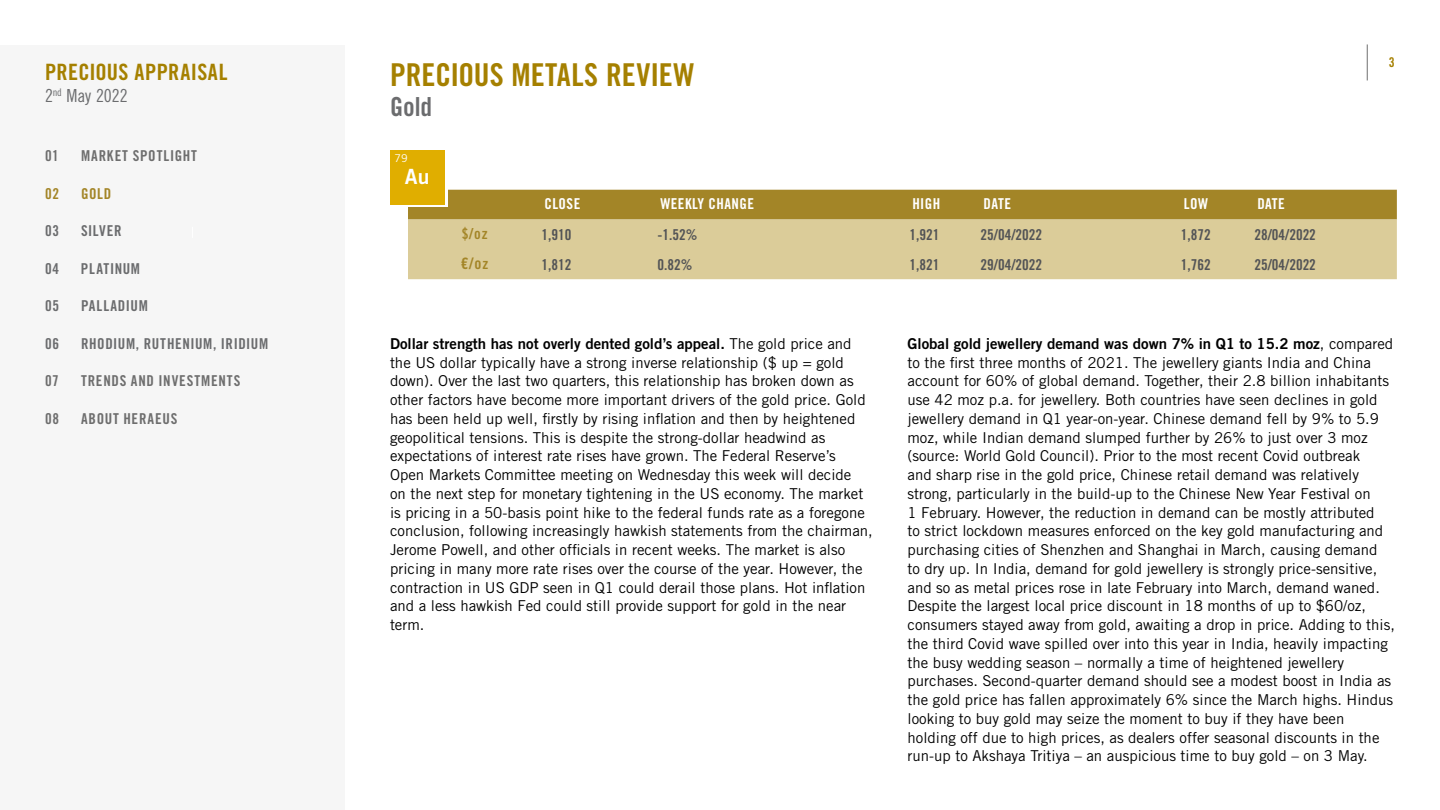
<style>
.page{position:relative;width:1440px;height:810px;background:#fff}
.page>*{position:absolute;margin:0;border:0;box-sizing:border-box;transform-origin:0 0}
.t1{font:31.5px "Trade Gothic LT Std Bd Cn 20";color:#a58000}
.t2{font:26.25px "Trade Gothic LT Std Bd Cn 20";color:#6b6c6e}
.t3{font:22.5px "Trade Gothic LT Std Bd Cn 20";letter-spacing:.015em;color:#a58000}
.t4{font:21px "Trade Gothic LT Std Bd 2";color:#fff}
.t5{font:18px "Trade Gothic LT Std Cn 18";letter-spacing:-.005em;color:#6b6c6e}
.t6{font:15.75px "Trade Gothic LT Std Bd Cn 20";color:#a38527}
.t7{font:15px/18.8px "Trade Gothic LT Std";color:#000}
.t8{font:15px "Trade Gothic LT Std Bd 2";color:#000}
.t9{font:15px "Trade Gothic LT Std Bd Cn 20";color:#535456}
.t10{font:15px "Trade Gothic LT Std Bd Cn 20";letter-spacing:.04em;color:#6b6c6e}
.t11{font:15px "Trade Gothic LT Std Bd Cn 20";letter-spacing:.055em;color:#6e6e6e}
.t12{font:15px "Trade Gothic LT Std Bd Cn 20";letter-spacing:.03em;color:#fff}
.t13{font:15px "Trade Gothic LT Std Bd Cn 20";letter-spacing:.05em;color:#a38527}
.t14{font:13.5px "Trade Gothic LT Std Bd Cn 20";color:#a58000}
.t15{font:10.8px "Trade Gothic LT Std";color:#fff}
.s1{font-size:15px}
.s2{font-family:"Trade Gothic LT Std"}
</style>
<div class="page">
<hr style="left:1367px;top:44px;width:1px;height:36px;background:#6e6e6e">
<div style="left:408px;top:190px;width:989px;height:30px;background:#a38527"></div>
<div style="left:408px;top:220px;width:989px;height:59px;background:#dbcc99"></div>
<div style="left:0;top:45px;width:345px;height:765px;background:#f6f6f6"></div>
<svg style="left:393px;top:152px;width:54px;height:55px"></svg>
<div style="left:390px;top:150px;width:54px;height:54px;background:#e0ae00"></div>
<h3 class="t3" style="left:45px;top:58px;width:184px">PRECIOUS APPRAISAL</h3>
<p class="t5" style="left:45px;top:85px;width:84px">2<sup>nd</sup> May 2022</p>
<p class="t11" style="left:45px;top:147px;width:15px">01</p>
<p class="t11" style="left:81px;top:147px;width:117px">MARKET SPOTLIGHT</p>
<p class="t13" style="left:45px;top:184px;width:16px">02</p>
<p class="t13" style="left:81px;top:184px;width:32px">GOLD</p>
<p class="t10" style="left:45px;top:222px;width:16px">03</p>
<p class="t10" style="left:81px;top:222px;width:42px">SILVER</p>
<p class="t10" style="left:45px;top:259px;width:16px">04</p>
<p class="t10" style="left:81px;top:259px;width:61px">PLATINUM</p>
<p class="t10" style="left:45px;top:297px;width:16px">05</p>
<p class="t10" style="left:81px;top:297px;width:68px">PALLADIUM</p>
<p class="t10" style="left:45px;top:334px;width:16px">06</p>
<p class="t10" style="left:81px;top:334px;width:189px">RHODIUM, RUTHENIUM, IRIDIUM</p>
<p class="t11" style="left:45px;top:372px;width:15px">07</p>
<p class="t11" style="left:81px;top:372px;width:161px">TRENDS AND INVESTMENTS</p>
<p class="t11" style="left:45px;top:409px;width:16px">08</p>
<p class="t11" style="left:81px;top:409px;width:98px">ABOUT HERAEUS</p>
<h1 class="t1" style="left:390px;top:56px;width:306px">PRECIOUS METALS REVIEW</h1>
<h2 class="t2" style="left:390px;top:91px;width:44px">Gold</h2>
<p class="t15" style="left:395px;top:152px;width:15px">79</p>
<h3 class="t4" style="left:405px;top:164px;width:26px">Au</h3>
<p class="t12" style="left:544px;top:194px;width:37px">CLOSE</p>
<p class="t12" style="left:660px;top:194px;width:95px">WEEKLY CHANGE</p>
<p class="t12" style="left:912px;top:194px;width:30px">HIGH</p>
<p class="t12" style="left:984px;top:194px;width:29px">DATE</p>
<p class="t12" style="left:1184px;top:194px;width:26px">LOW</p>
<p class="t12" style="left:1257px;top:194px;width:29px">DATE</p>
<p class="t13" style="left:462px;top:224px;width:28px">$/oz</p>
<p class="t9" style="left:541px;top:225px;width:31px">1,910</p>
<p class="t9" style="left:657px;top:225px;width:41px">-1.52%</p>
<p class="t9" style="left:909px;top:225px;width:31px">1,921</p>
<p class="t9" style="left:981px;top:225px;width:63px">25/04/2022</p>
<p class="t9" style="left:1181px;top:225px;width:31px">1,872</p>
<p class="t9" style="left:1254px;top:225px;width:63px">28/04/2022</p>
<p class="t6" style="left:461px;top:254px;width:29px">€/o<span class="s1">z</span></p>
<p class="t9" style="left:541px;top:255px;width:31px">1,812</p>
<p class="t9" style="left:657px;top:255px;width:36px">0.82%</p>
<p class="t9" style="left:909px;top:255px;width:31px">1,821</p>
<p class="t9" style="left:981px;top:255px;width:63px">29/04/2022</p>
<p class="t9" style="left:1181px;top:255px;width:31px">1,762</p>
<p class="t9" style="left:1254px;top:255px;width:63px">25/04/2022</p>
<p class="t14" style="left:1389px;top:54px;width:7px">3</p>
<p class="t8" style="left:390px;top:334px;width:463px">Dollar strength has not overly dented gold’s appeal. <span class="s2">The gold price and</span></p>
<p class="t7" style="left:390px;top:353px;width:484px">the US dollar typically have a strong inverse relationship ($ up = gold down). Over the last two quarters, this relationship has broken down as other factors have become more important drivers of the gold price. Gold has been held up well, firstly by rising inflation and then by heightened geopolitical tensions. This is despite the strong-dollar headwind as expectations of interest rate rises have grown. The Federal Reserve’s Open Markets Committee meeting on Wednesday this week will decide<br>on the next step for monetary tightening in the US economy. The market is pricing in a 50-basis point hike to the federal funds rate as a foregone conclusion, following increasingly hawkish statements from the chairman, Jerome Powell, and other officials in recent weeks. The market is also pricing in many more rate rises over the course of the year. However, the contraction in US GDP seen in Q1 could derail those plans. Hot inflation and a less hawkish Fed could still provide support for gold in the near term.</p>
<p class="t8" style="left:908px;top:334px;width:487px">Global gold jewellery demand was down 7% in Q1 to 15.2 moz<span class="s2">, compared</span></p>
<p class="t7" style="left:908px;top:353px;width:489px">to the first three months of 2021. The jewellery giants India and China account for 60% of global demand. Together, their 2.8 billion inhabitants use 42 moz p.a. for jewellery. Both countries have seen declines in gold jewellery demand in Q1 year-on-year. Chinese demand fell by 9% to 5.9 moz, while Indian demand slumped further by 26% to just over 3 moz (source: World Gold Council). Prior to the most recent Covid outbreak<br>and sharp rise in the gold price, Chinese retail demand was relatively strong, particularly in the build-up to the Chinese New Year Festival on<br>1 February. However, the reduction in demand can be mostly attributed<br>to strict lockdown measures enforced on the key gold manufacturing and purchasing cities of Shenzhen and Shanghai in March, causing demand<br>to dry up. In India, demand for gold jewellery is strongly price-sensitive, and so as metal prices rose in late February into March, demand waned.<br>Despite the largest local price discount in 18 months of up to $60/oz, consumers stayed away from gold, awaiting a drop in price. Adding to this, the third Covid wave spilled over into this year in India, heavily impacting the busy wedding season – normally a time of heightened jewellery purchases. Second-quarter demand should see a modest boost in India as the gold price has fallen approximately 6% since the March highs. Hindus looking to buy gold may seize the moment to buy if they have been holding off due to high prices, as dealers offer seasonal discounts in the run-up to Akshaya Tritiya – an auspicious time to buy gold – on 3 May.</p>
</div>
